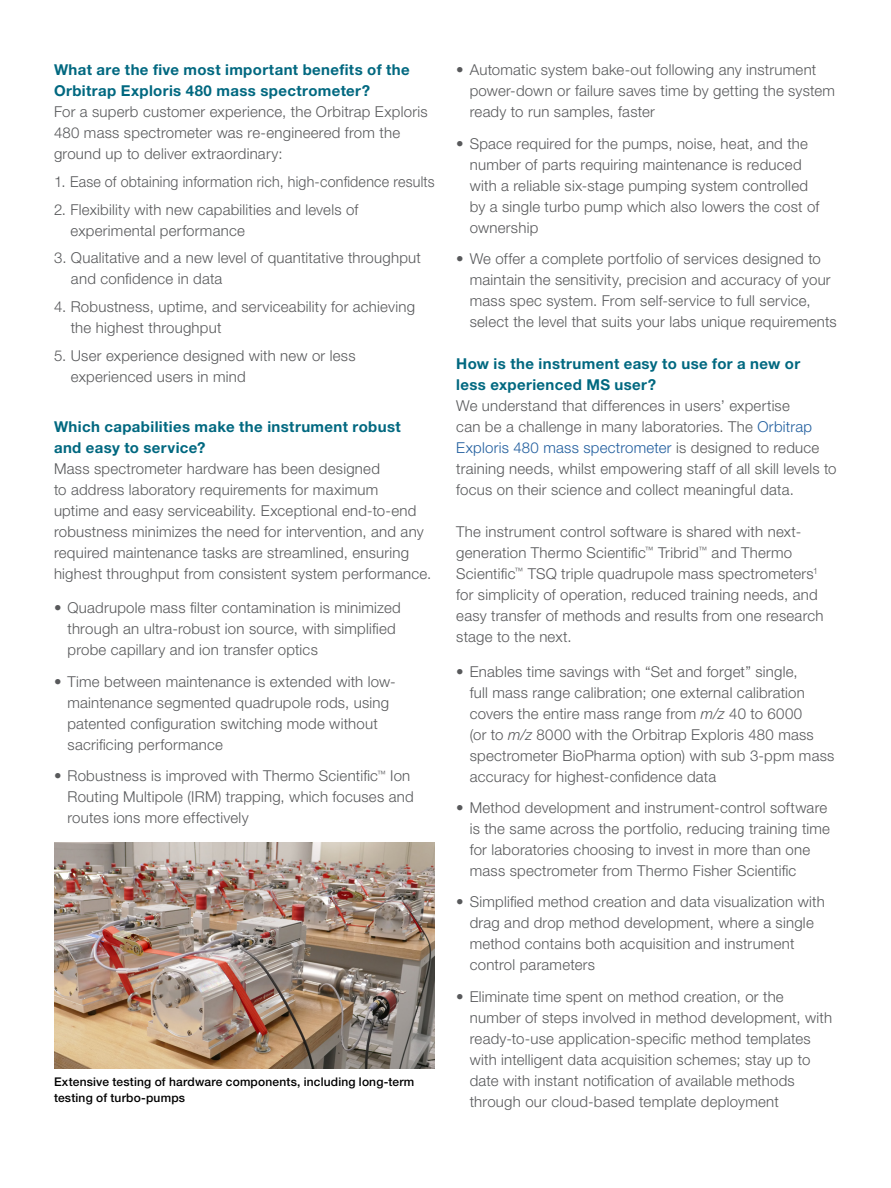
<style>
.page{position:relative;width:891px;height:1188px;background:#fff}
.page>*{position:absolute;margin:0;border:0;box-sizing:border-box;transform-origin:0 0}
.t1{font:300 15px/21px "Helvetica Neue LT Std";letter-spacing:.015em;color:#58595b}
.t2{font:700 15px/21px "Helvetica Neue LT Std";letter-spacing:.025em;color:#006880}
.t3{font:500 12px/15.8px "Helvetica Neue LT Std";letter-spacing:.015em;color:#000}
.s1{color:#215e9e}
.s2{font-style:italic}
</style>
<div class="page">
<img style="left:54px;top:842px;width:381px;height:227px">
<p class="t2" style="left:54px;top:59px;width:357px">What are the five most important benefits of the<br>Orbitrap Exploris 480 mass spectrometer?</p>
<p class="t1" style="left:54px;top:101px;width:375px">For a superb customer experience, the Orbitrap Exploris<br>480 mass spectrometer was re-engineered from the ground up to deliver extraordinary:</p>
<p class="t1" style="left:54px;top:171px;width:382px">1. Ease of obtaining information rich, high-confidence results</p>
<p class="t1" style="left:71px;top:198px;width:289px;text-indent:-17px">2. Flexibility with new capabilities and levels of experimental performance</p>
<p class="t1" style="left:71px;top:247px;width:352px;text-indent:-17px">3. Qualitative and a new level of quantitative throughput and confidence in data</p>
<p class="t1" style="left:71px;top:296px;width:346px;text-indent:-17px">4. Robustness, uptime, and serviceability for achieving the highest throughput</p>
<p class="t1" style="left:71px;top:345px;width:286px;text-indent:-17px">5. User experience designed with new or less experienced users in mind</p>
<p class="t2" style="left:54px;top:416px;width:348px">Which capabilities make the instrument robust and easy to service?</p>
<p class="t1" style="left:54px;top:458px;width:379px">Mass spectrometer hardware has been designed<br>to address laboratory requirements for maximum<br>uptime and easy serviceability. Exceptional end-to-end robustness minimizes the need for intervention, and any required maintenance tasks are streamlined, ensuring highest throughput from consistent system performance.</p>
<p class="t1" style="left:68px;top:597px;width:335px;text-indent:-14px">• Quadrupole mass filter contamination is minimized through an ultra-robust ion source, with simplified probe capillary and ion transfer optics</p>
<p class="t1" style="left:68px;top:671px;width:330px;text-indent:-14px">• Time between maintenance is extended with low&shy;maintenance segmented quadrupole rods, using patented configuration switching mode without sacrificing performance</p>
<p class="t1" style="left:68px;top:765px;width:348px;text-indent:-14px">• Robustness is improved with Thermo Scientific<sup>™</sup> Ion<br>Routing Multipole (IRM) trapping, which focuses and routes ions more effectively</p>
<p class="t3" style="left:54px;top:1074px;width:362px">Extensive testing of hardware components, including long-term testing of turbo-pumps</p>
<p class="t1" style="left:470px;top:59px;width:367px;text-indent:-14px">• Automatic system bake-out following any instrument power-down or failure saves time by getting the system ready to run samples, faster</p>
<p class="t1" style="left:470px;top:132px;width:351px;text-indent:-14px">• Space required for the pumps, noise, heat, and the number of parts requiring maintenance is reduced with a reliable six-stage pumping system controlled by a single turbo pump which also lowers the cost of ownership</p>
<p class="t1" style="left:470px;top:248px;width:369px;text-indent:-14px">• We offer a complete portfolio of services designed to maintain the sensitivity, precision and accuracy of your mass spec system. From self-service to full service, select the level that suits your labs unique requirements</p>
<p class="t2" style="left:456px;top:353px;width:346px">How is the instrument easy to use for a new or less experienced MS user?</p>
<p class="t1" style="left:456px;top:395px;width:382px">We understand that differences in users’ expertise<br>can be a challenge in many laboratories. The <span class="s1">Orbitrap Exploris 480 mass spectrometer</span> is designed to reduce training needs, whilst empowering staff of all skill levels to focus on their science and collect meaningful data.</p>
<p class="t1" style="left:456px;top:521px;width:369px">The instrument control software is shared with next&shy;generation Thermo Scientific<sup>™</sup> Tribrid<sup>™</sup> and Thermo Scientific<sup>™</sup> TSQ triple quadrupole mass spectrometers<sup>1 </sup>for simplicity of operation, reduced training needs, and easy transfer of methods and results from one research stage to the next.</p>
<p class="t1" style="left:470px;top:660px;width:366px;text-indent:-14px">• Enables time savings with “Set and forget” single,<br>full mass range calibration; one external calibration covers the entire mass range from <span class="s2">m/z</span> 40 to 6000<br>(or to <span class="s2">m/z</span> 8000 with the Orbitrap Exploris 480 mass spectrometer BioPharma option) with sub 3-ppm mass accuracy for highest-confidence data</p>
<p class="t1" style="left:470px;top:797px;width:362px;text-indent:-14px">• Method development and instrument-control software is the same across the portfolio, reducing training time for laboratories choosing to invest in more than one mass spectrometer from Thermo Fisher Scientific</p>
<p class="t1" style="left:470px;top:891px;width:357px;text-indent:-14px">• Simplified method creation and data visualization with drag and drop method development, where a single method contains both acquisition and instrument control parameters</p>
<p class="t1" style="left:470px;top:986px;width:364px;text-indent:-14px">• Eliminate time spent on method creation, or the number of steps involved in method development, with ready-to-use application-specific method templates with intelligent data acquisition schemes; stay up to date with instant notification of available methods through our cloud-based template deployment</p>
</div>
